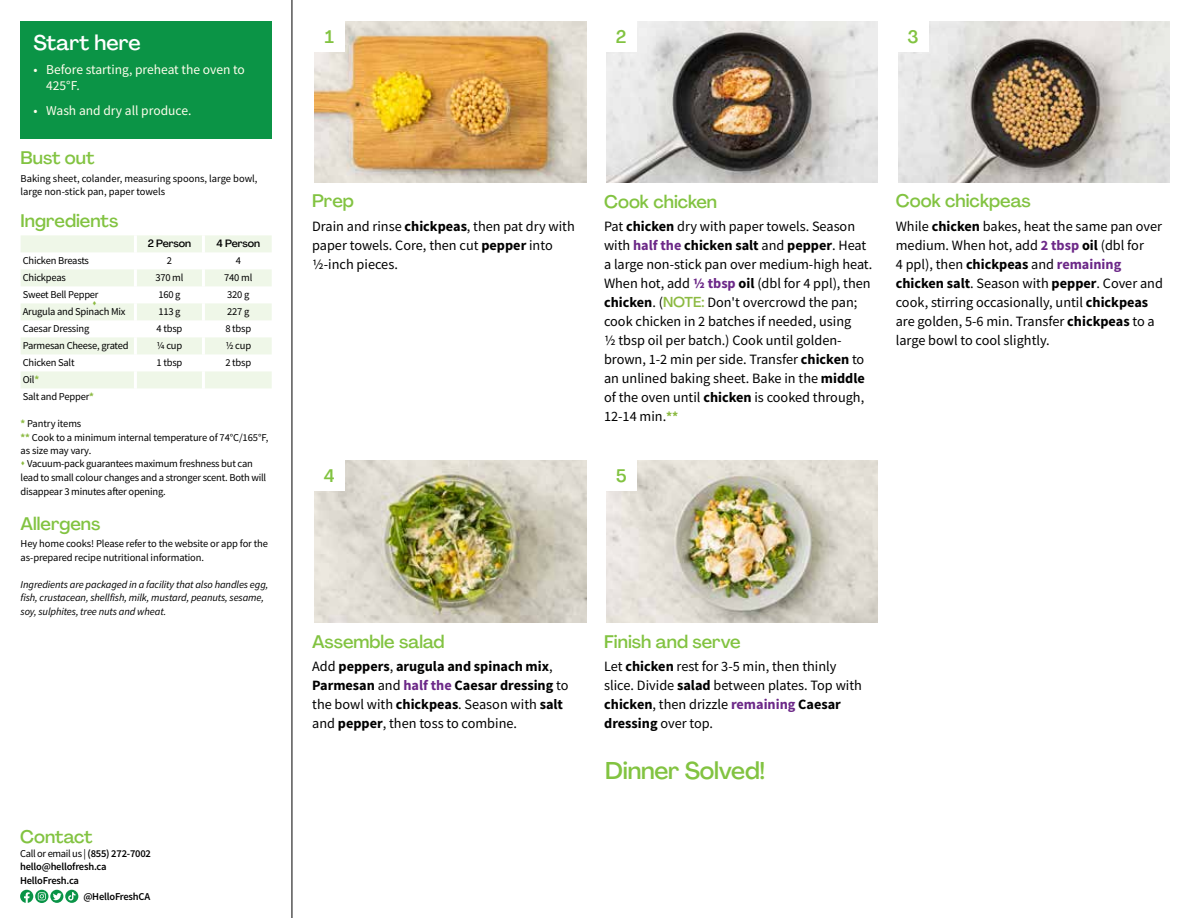
<style>
.page{position:relative;width:1188px;height:918px;background:#fff}
.page>*{position:absolute;margin:0;border:0;box-sizing:border-box;transform-origin:0 0}
.t1{font:500 24px "Agrandir";letter-spacing:-.01em;color:#82c341}
.t2{font:500 21px "Agrandir";color:#fff}
.t3{font:500 18px "Agrandir";color:#82c341}
.t4{font:14.25px/19px "Source Sans Pro";color:#000}
.t5{font:700 14.25px/19px "Source Sans Pro";color:#000}
.t6{font:13.5px/16.2px "Source Sans Pro";color:#fffdec}
.t7{font:10.5px/13.5px "Source Sans Pro";letter-spacing:-.02em;color:#000}
.t8{font:italic 10.5px/13.5px "Source Sans Pro";letter-spacing:-.01em;color:#000}
.t9{font:10.5px/13.5px "Source Sans Pro";color:#000}
.t10{font:600 10.5px/13.5px "Source Sans Pro";letter-spacing:-.02em;color:#000}
.t11{font:500 10.5px "Agrandir";letter-spacing:-.01em;color:#000}
.s1{font-weight:700;color:#8cba42}
.s2{color:#8cba42}
.s3{font-weight:400}
.s4{font-weight:700}
.s5{font-weight:700;color:#6c2888}
.s6{font-family:"Agrandir";font-weight:500;color:#8cba42}
.s7{font-weight:700;font-size:13.5px;color:#8cba42}
.s8{color:#6c2888}
</style>
<div class="page">
<hr style="left:292px;top:0;width:1px;height:918px;background:#000">
<img style="left:314px;top:461px;width:272px;height:162px">
<img style="left:606px;top:461px;width:272px;height:162px">
<img style="left:314px;top:21px;width:272px;height:161px">
<img style="left:606px;top:21px;width:272px;height:161px">
<img style="left:898px;top:21px;width:272px;height:161px">
<div style="left:21px;top:21px;width:251px;height:117px;background:#0b9446"></div>
<svg style="left:20px;top:890px;width:42px;height:13px"></svg>
<svg style="left:65px;top:890px;width:13px;height:13px"></svg>
<svg style="left:68px;top:892px;width:8px;height:9px"></svg>
<div style="left:313px;top:459px;width:32px;height:32px;background:#fff"></div>
<div style="left:605px;top:459px;width:32px;height:32px;background:#fff"></div>
<div style="left:313px;top:20px;width:32px;height:32px;background:#fff"></div>
<div style="left:605px;top:20px;width:32px;height:32px;background:#fff"></div>
<div style="left:897px;top:20px;width:32px;height:32px;background:#fff"></div>
<svg style="left:21px;top:235px;width:251px;height:153px"></svg>
<h2 class="t2" style="left:33px;top:29px;width:109px">Start here</h2>
<p class="t6" style="left:46px;top:62px;width:200px;text-indent:-13px">• Before starting, preheat the oven to<br>425°F.</p>
<p class="t6" style="left:33px;top:102px;width:160px">• Wash and dry all produce.</p>
<p class="t3" style="left:21px;top:147px;width:75px">Bust out</p>
<p class="t9" style="left:21px;top:172px;width:238px">Baking sheet, colander, measuring spoons, large bowl, large non-stick pan, paper towels</p>
<p class="t3" style="left:21px;top:209px;width:99px">Ingredients</p>
<p class="t11" style="left:148px;top:237px;width:45px">2 Person</p>
<p class="t11" style="left:217px;top:237px;width:45px">4 Person</p>
<p class="t7" style="left:23px;top:254px;width:68px">Chicken Breasts</p>
<p class="t7" style="left:167px;top:254px;width:7px">2</p>
<p class="t7" style="left:236px;top:254px;width:7px">4</p>
<p class="t7" style="left:23px;top:271px;width:45px">Chickpeas</p>
<p class="t7" style="left:155px;top:271px;width:30px">370 ml</p>
<p class="t7" style="left:224px;top:271px;width:30px">740 ml</p>
<p class="t7" style="left:23px;top:288px;width:77px">Sweet Bell Pepper</p>
<p class="t7" style="left:158px;top:288px;width:24px">160 g</p>
<p class="t7" style="left:227px;top:288px;width:24px">320 g</p>
<p class="t7" style="left:23px;top:305px;width:104px">Arugula and Spinach Mix</p>
<p class="t7" style="left:158px;top:305px;width:24px">113 g</p>
<p class="t7" style="left:227px;top:305px;width:24px">227 g</p>
<p class="t7" style="left:23px;top:322px;width:68px">Caesar Dressing</p>
<p class="t7" style="left:157px;top:322px;width:27px">4 tbsp</p>
<p class="t7" style="left:225px;top:322px;width:27px">8 tbsp</p>
<p class="t7" style="left:23px;top:339px;width:107px">Parmesan Cheese, grated</p>
<p class="t7" style="left:157px;top:339px;width:27px">1/4 cup</p>
<p class="t7" style="left:225px;top:339px;width:27px">1/2 cup</p>
<p class="t7" style="left:23px;top:356px;width:53px">Chicken Salt</p>
<p class="t7" style="left:157px;top:356px;width:27px">1 tbsp</p>
<p class="t7" style="left:225px;top:356px;width:27px">2 tbsp</p>
<p class="t7" style="left:23px;top:371px;width:73px;line-height:17px">Oil<span class="s1">*<br></span>Salt and Pepper<span class="s1">*</span></p>
<p class="t7" style="left:21px;top:417px;width:249px"><span class="s1">*</span> Pantry items<br><span class="s1">**</span> Cook to a minimum internal temperature of 74°C/165°F, as size may vary.</p>
<p class="t7" style="left:21px;top:457px;width:247px"><span class="s2">▲</span> Vacuum-pack guarantees maximum freshness but can lead to small colour changes and a stronger scent. Both will disappear 3 minutes after opening.</p>
<p class="t3" style="left:21px;top:512px;width:81px">Allergens</p>
<p class="t7" style="left:21px;top:537px;width:249px">Hey home cooks! Please refer to the website or app for the as-prepared recipe nutritional information.</p>
<p class="t8" style="left:21px;top:578px;width:249px">Ingredients are packaged in a facility that also handles egg, fish, crustacean, shellfish, milk, mustard, peanuts, sesame, soy, sulphites, tree nuts and wheat.</p>
<p class="t3" style="left:20px;top:826px;width:74px">Contact</p>
<p class="t10" style="left:20px;top:847px;width:132px"><span class="s3">Call or email us |</span> (855) 272-7002 hello@hellofresh.ca<br>HelloFresh.ca</p>
<p class="t10" style="left:83px;top:890px;width:68px">@HelloFreshCA</p>
<p class="t3" style="left:325px;top:26px;width:11px">1</p>
<p class="t3" style="left:616px;top:25px;width:12px">2</p>
<p class="t3" style="left:908px;top:25px;width:13px">3</p>
<p class="t3" style="left:312px;top:190px;width:43px">Prep</p>
<p class="t4" style="left:312px;top:216px;width:264px">Drain and rinse <span class="s4">chickpeas</span>, then pat dry with paper towels. Core, then cut <span class="s4">pepper</span> into<br>1/2-inch pieces.</p>
<p class="t3" style="left:604px;top:191px;width:115px">Cook chicken</p>
<p class="t4" style="left:604px;top:217px;width:270px">Pat <span class="s4">chicken</span> dry with paper towels. Season with <span class="s5">half the</span> <span class="s4">chicken salt</span> and <span class="s4">pepper</span>. Heat a large non-stick pan over medium-high heat.<br>When hot, add <span class="s5">1/2 tbsp</span> <span class="s4">oil</span> (dbl for 4 ppl), then <span class="s4">chicken</span>. (<span class="s6">NOTE:</span> Don't overcrowd the pan; cook chicken in 2 batches if needed, using<br>1/2 tbsp oil per batch.) Cook until golden&shy;brown, 1-2 min per side. Transfer <span class="s4">chicken</span> to an unlined baking sheet. Bake in the <span class="s4">middle </span>of the oven until <span class="s4">chicken</span> is cooked through, 12-14 min.<span class="s7">**</span></p>
<p class="t3" style="left:324px;top:465px;width:12px">4</p>
<p class="t3" style="left:616px;top:465px;width:12px">5</p>
<p class="t3" style="left:896px;top:190px;width:136px">Cook chickpeas</p>
<p class="t4" style="left:896px;top:216px;width:269px">While <span class="s4">chicken</span> bakes, heat the same pan over medium. When hot, add <span class="s5">2 tbsp</span> <span class="s4">oil</span> (dbl for<br>4 ppl), then <span class="s4">chickpeas</span> and <span class="s5">remaining </span><span class="s4">chicken salt</span>. Season with <span class="s4">pepper</span>. Cover and cook, stirring occasionally, until <span class="s4">chickpeas </span>are golden, 5-6 min. Transfer <span class="s4">chickpeas</span> to a large bowl to cool slightly.</p>
<p class="t3" style="left:312px;top:630px;width:134px">Assemble salad</p>
<p class="t5" style="left:312px;top:657px;width:258px"><span class="s3">Add</span> peppers<span class="s3">,</span> arugula and spinach mix<span class="s3">, </span>Parmesan <span class="s3">and</span> <span class="s8">half the</span> Caesar dressing <span class="s3">to the bowl with</span> chickpeas<span class="s3">. Season with</span> salt <span class="s3">and</span> pepper<span class="s3">, then toss to combine.</span></p>
<p class="t3" style="left:604px;top:630px;width:138px">Finish and serve</p>
<p class="t4" style="left:604px;top:657px;width:259px">Let <span class="s4">chicken</span> rest for 3-5 min, then thinly slice. Divide <span class="s4">salad</span> between plates. Top with <span class="s4">chicken</span>, then drizzle <span class="s5">remaining</span> <span class="s4">Caesar dressing</span> over top.</p>
<h1 class="t1" style="left:605px;top:756px;width:162px">Dinner Solved!</h1>
</div>
